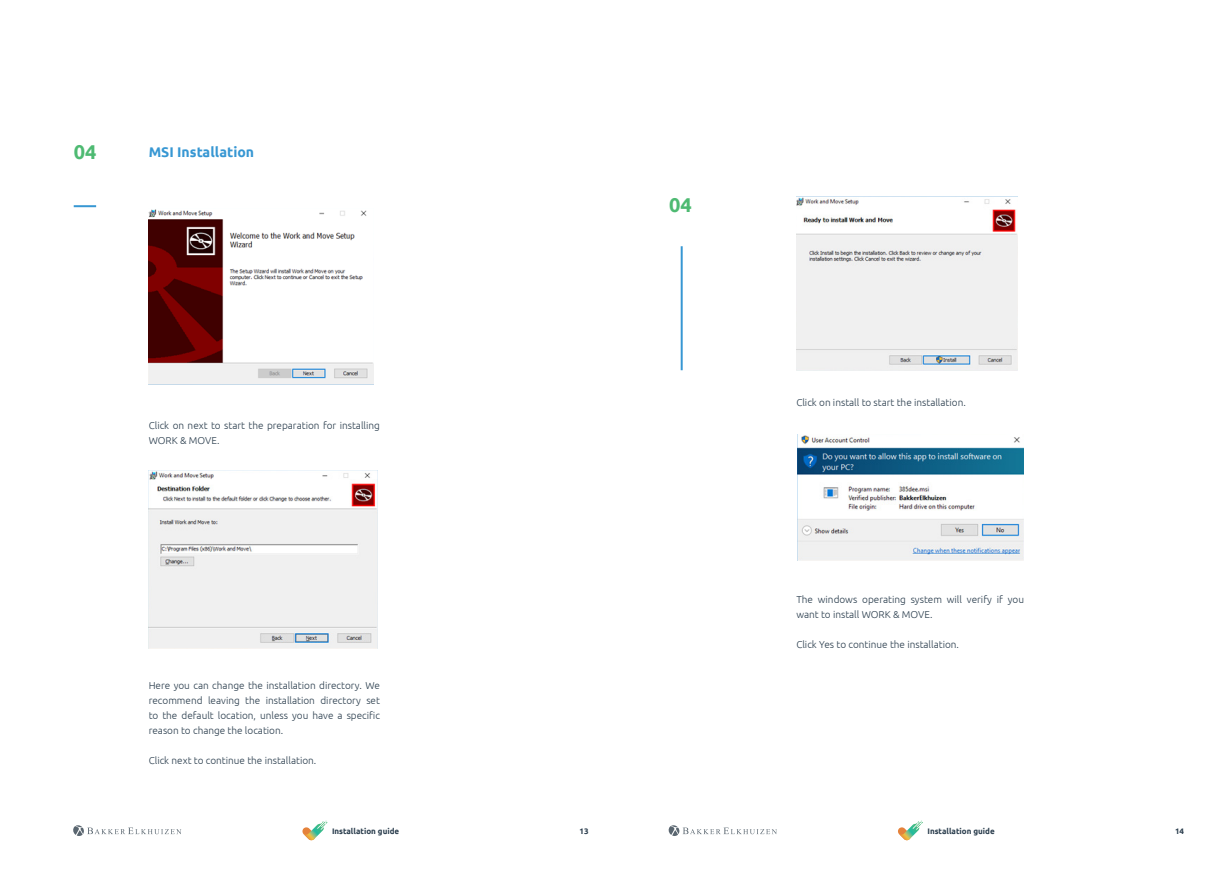
<style>
.page{position:relative;width:1225px;height:876px;background:#fff}
.page>*{position:absolute;margin:0;border:0;box-sizing:border-box;transform-origin:0 0}
.Hoofdstuk_nummer{font:700 20px "Ubuntu";color:#4eba72}
.Timeline_title{font:700 14px "Ubuntu";color:#3797d3}
.platte_tekst{font:300 10px/15px "Ubuntu";color:#2a3d4d}
.t1{font:700 8px "Ubuntu";color:#2a3d4d}
</style>
<div class="page">
<svg style="left:302px;top:821px;width:25px;height:20px"></svg>
<svg style="left:898px;top:821px;width:25px;height:20px"></svg>
<svg style="left:73px;top:825px;width:108px;height:11px"></svg>
<svg style="left:668px;top:825px;width:109px;height:11px"></svg>
<hr style="left:74px;top:205px;width:22px;height:2px;background:#3797d3">
<img style="left:149px;top:209px;width:225px;height:175px">
<img style="left:149px;top:470px;width:229px;height:179px">
<img style="left:796px;top:197px;width:221px;height:173px">
<img style="left:797px;top:434px;width:226px;height:126px">
<hr style="left:680px;top:246px;width:2px;height:124px;background:#3797d3">
<p class="Hoofdstuk_nummer" style="left:74px;top:140px;width:24px">04</p>
<p class="Timeline_title" style="left:149px;top:144px;width:107px">MSI Installation</p>
<p class="platte_tekst" style="left:149px;top:417px;width:233px">Click on next to start the preparation for installing<br>WORK &amp; MOVE.</p>
<p class="platte_tekst" style="left:149px;top:677px;width:233px;text-align:justify">Here you can change the installation directory. We recommend leaving the installation directory set to the default location, unless you have a specific reason to change the location.</p>
<p class="platte_tekst" style="left:149px;top:752px;width:169px">Click next to continue the installation.</p>
<p class="Hoofdstuk_nummer" style="left:669px;top:193px;width:24px">04</p>
<p class="platte_tekst" style="left:796px;top:394px;width:171px">Click on install to start the installation.</p>
<p class="platte_tekst" style="left:796px;top:592px;width:229px">The windows operating system will verify if you want to install WORK &amp; MOVE.</p>
<p class="platte_tekst" style="left:796px;top:637px;width:164px">Click Yes to continue the installation.</p>
<p class="t1" style="left:332px;top:826px;width:69px">Installation guide</p>
<p class="t1" style="left:579px;top:826px;width:11px">13</p>
<p class="t1" style="left:927px;top:826px;width:69px">Installation guide</p>
<p class="t1" style="left:1175px;top:826px;width:11px">14</p>
</div>
